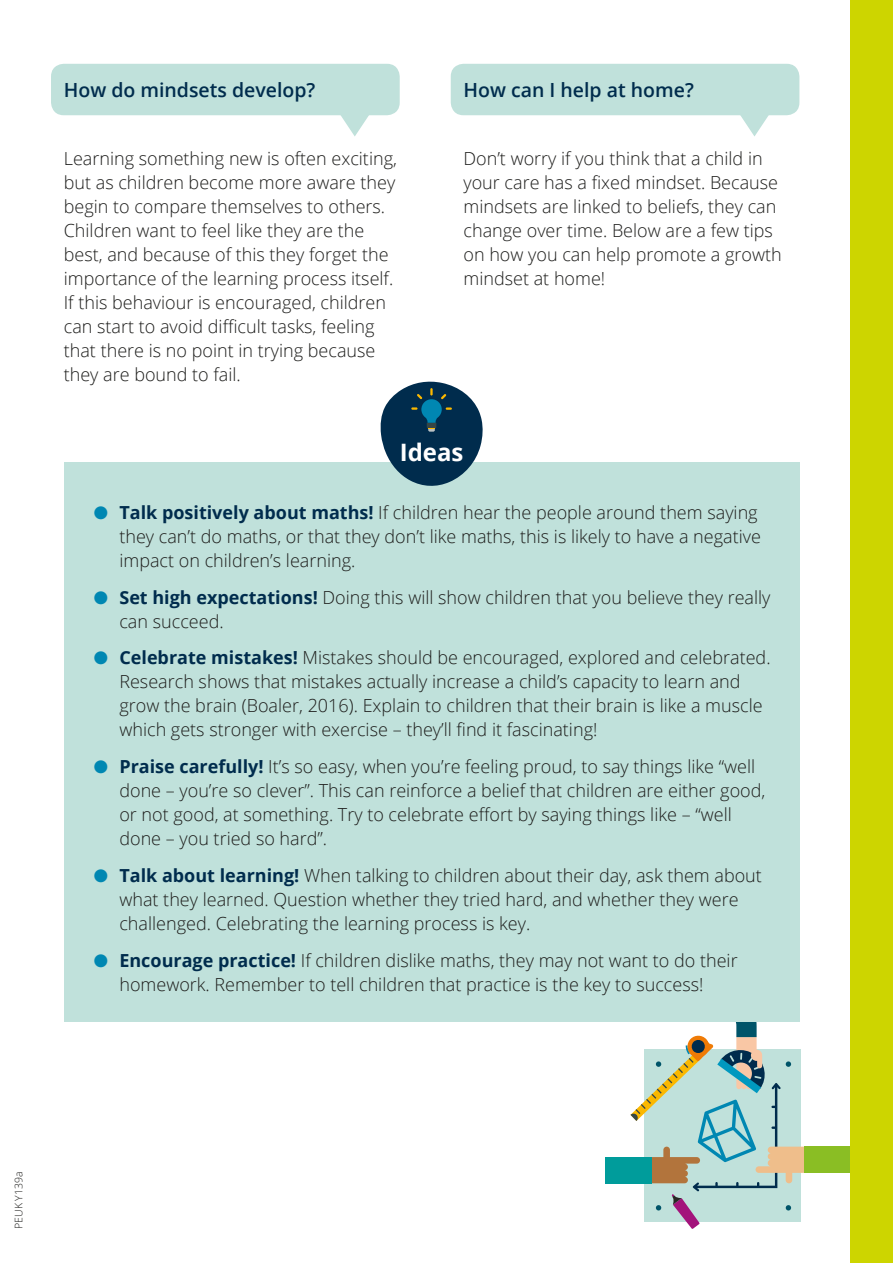
<style>
.page{position:relative;width:893px;height:1263px;background:#fff}
.page>*{position:absolute;margin:0;border:0;box-sizing:border-box;transform-origin:0 0}
.C_head_tips{font:700 24px "Open Sans";color:#fff}
.question{font:600 19.5px "Open Sans";color:#002c4d}
.bodytext{font:300 18px/24px "Open Sans";color:#1d1d1b}
.bodytext-2{font:300 10.5px "Open Sans";color:#1d1d1b}
.s1{color:#0087b2}
.s2{font-weight:700;color:#002c4d}
</style>
<div class="page">
<div style="left:64px;top:462px;width:735px;height:560px;background:#c0e1db"></div>
<div style="left:51px;top:64px;width:349px;height:51px;background:#c0e1db;border-radius:13px"></div>
<svg style="left:340px;top:115px;width:30px;height:22px"></svg>
<div style="left:451px;top:64px;width:348px;height:51px;background:#c0e1db;border-radius:13px"></div>
<svg style="left:740px;top:115px;width:29px;height:22px"></svg>
<svg style="left:380px;top:381px;width:103px;height:105px"></svg>
<div style="left:804px;top:1146px;width:46px;height:27px;background:#8abe24"></div>
<div style="left:605px;top:1157px;width:46px;height:26px;background:#009c9b"></div>
<svg style="left:630px;top:1022px;width:174px;height:207px"></svg>
<div style="left:850px;top:0;width:43px;height:1263px;background:#cdd500"></div>
<p class="question" style="left:64px;top:77px;width:253px">How do mindsets develop?</p>
<p class="question" style="left:463px;top:77px;width:232px">How can I help at home?</p>
<p class="bodytext" style="left:64px;top:146px;width:335px">Learning something new is often exciting, but as children become more aware they begin to compare themselves to others.<br>Children want to feel like they are the best, and because of this they forget the importance of the learning process itself.<br>If this behaviour is encouraged, children can start to avoid difficult tasks, feeling that there is no point in trying because they are bound to fail.</p>
<p class="bodytext" style="left:463px;top:146px;width:320px">Don’t worry if you think that a child in your care has a fixed mindset. Because mindsets are linked to beliefs, they can change over time. Below are a few tips on how you can help promote a growth mindset at home!</p>
<p class="C_head_tips" style="left:400px;top:436px;width:65px">Ideas</p>
<p class="bodytext" style="left:119px;top:500px;width:643px;text-indent:-26px"><span class="s1">●</span> <span class="s2">Talk positively about maths!</span> If children hear the people around them saying they can’t do maths, or that they don’t like maths, this is likely to have a negative impact on children’s learning.</p>
<p class="bodytext" style="left:119px;top:584px;width:653px;text-indent:-26px"><span class="s1">●</span> <span class="s2">Set high expectations!</span> Doing this will show children that you believe they really can succeed.</p>
<p class="bodytext" style="left:119px;top:645px;width:653px;text-indent:-26px"><span class="s1">●</span> <span class="s2">Celebrate mistakes!</span> Mistakes should be encouraged, explored and celebrated.<br>Research shows that mistakes actually increase a child’s capacity to learn and grow the brain (Boaler, 2016). Explain to children that their brain is like a muscle which gets stronger with exercise – they’ll find it fascinating!</p>
<p class="bodytext" style="left:119px;top:754px;width:647px;text-indent:-26px"><span class="s1">●</span> <span class="s2">Praise carefully!</span> It’s so easy, when you’re feeling proud, to say things like “well done – you’re so clever”. This can reinforce a belief that children are either good, or not good, at something. Try to celebrate effort by saying things like – “well done – you tried so hard”.</p>
<p class="bodytext" style="left:119px;top:863px;width:644px;text-indent:-26px"><span class="s1">●</span> <span class="s2">Talk about learning!</span> When talking to children about their day, ask them about what they learned. Question whether they tried hard, and whether they were challenged. Celebrating the learning process is key.</p>
<p class="bodytext" style="left:94px;top:947px;width:645px;text-align:center"><span class="s1">●</span> <span class="s2">Encourage practice!</span> If children dislike maths, they may not want to do their homework. Remember to tell children that practice is the key to success!</p>
<p class="bodytext-2" style="left:11px;top:1229px;width:59px;rotate:-90deg">PEUK Y139a</p>
</div>
